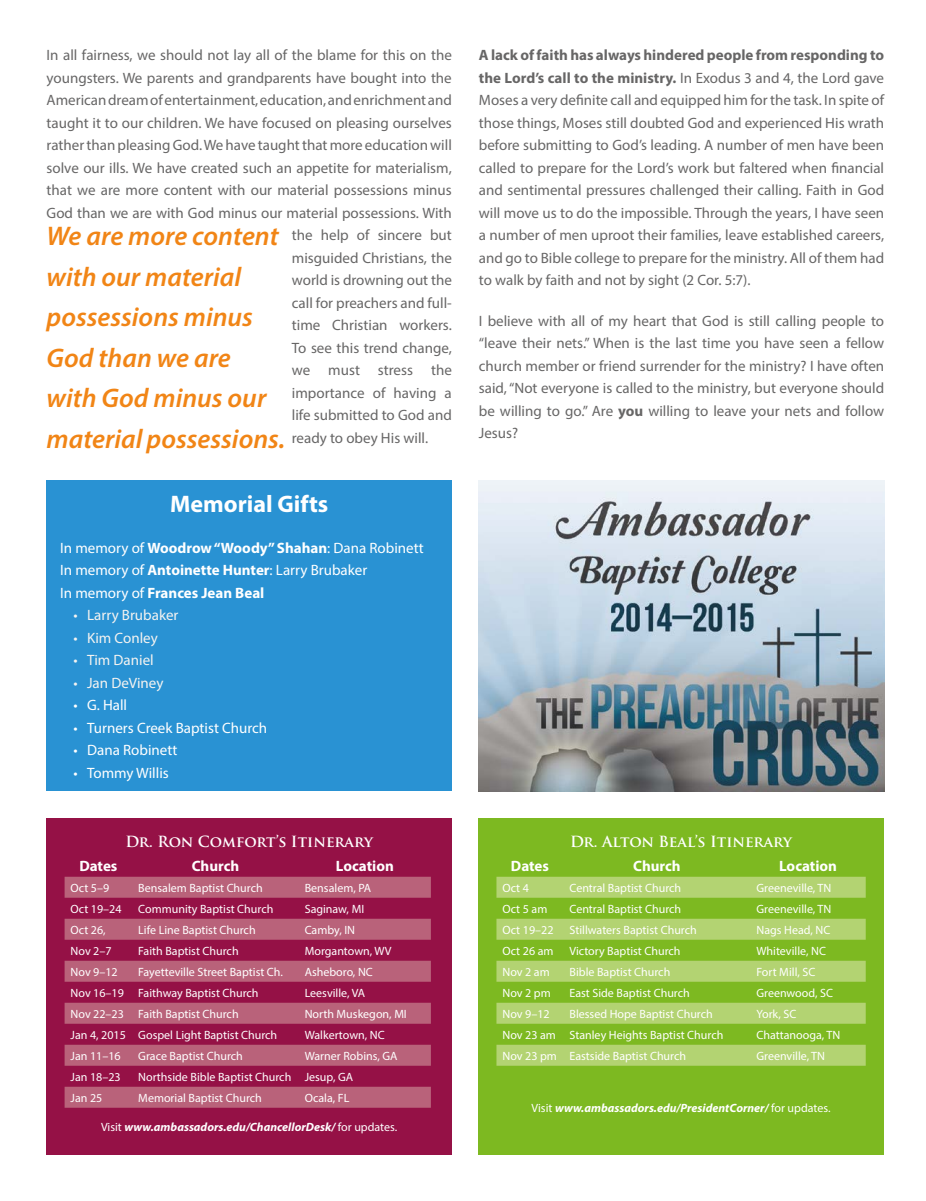
<style>
.page{position:relative;width:926px;height:1201px;background:#fff}
.page>*{position:absolute;margin:0;border:0;box-sizing:border-box;transform-origin:0 0}
.t1{font:italic 600 27px/40.5px "Myriad Pro";color:#f18516}
.t2{font:700 24px "Myriad Pro";color:#fff}
.t3{font:15px/22.5px "Myriad Pro";color:#676666;text-align:justify}
.t4{font:15px/22.5px "Myriad Pro";color:#fff}
.t5{font:700 15px "Trajan Pro";color:#fff}
.t6{font:15px "Myriad Pro";color:#f4f3f1}
.t7{font:700 15px "Myriad Pro";color:#fff}
.t8{font:12px "Myriad Pro";color:#fff}
.t9{font:italic 700 12px "Myriad Pro";color:#fff}
.s1{font-weight:700}
.s2{font-weight:400;font-style:normal}
</style>
<div class="page">
<div style="left:478px;top:818px;width:405px;height:337px;background:#7db921"></div>
<svg style="left:496px;top:877px;width:369px;height:189px;fill:#b3d372"></svg>
<div style="left:47px;top:818px;width:405px;height:337px;background:#951146"></div>
<svg style="left:65px;top:877px;width:366px;height:231px;fill:#b9627a"></svg>
<div style="left:47px;top:481px;width:405px;height:310px;background:#2992d3"></div>
<img style="left:479px;top:481px;width:405px;height:310px">
<p class="t3" style="left:47px;top:44px;width:407px">In all fairness, we should not lay all of the blame for this on the</p>
<p class="t3" style="left:47px;top:66px;width:406px">youngsters. We parents and grandparents have bought into the</p>
<p class="t3" style="left:47px;top:89px;width:407px">American dream of entertainment, education, and enrichment and</p>
<p class="t3" style="left:47px;top:111px;width:406px">taught it to our children. We have focused on pleasing ourselves</p>
<p class="t3" style="left:47px;top:134px;width:407px">rather than pleasing God. We have taught that more education will</p>
<p class="t3" style="left:47px;top:156px;width:406px">solve our ills. We have created such an appetite for materialism,</p>
<p class="t3" style="left:47px;top:179px;width:406px">that we are more content with our material possessions minus</p>
<p class="t3" style="left:47px;top:201px;width:406px">God than we are with God minus our material possessions. With</p>
<p class="t3" style="left:292px;top:224px;width:161px">the help of sincere but</p>
<p class="t3" style="left:292px;top:246px;width:161px">misguided Christians, the</p>
<p class="t3" style="left:292px;top:269px;width:161px">world is drowning out the</p>
<p class="t3" style="left:292px;top:291px;width:161px">call for preachers and full-</p>
<p class="t3" style="left:292px;top:314px;width:161px">time Christian workers.</p>
<p class="t3" style="left:292px;top:336px;width:161px">To see this trend change,</p>
<p class="t3" style="left:292px;top:359px;width:161px">we must stress the</p>
<p class="t3" style="left:292px;top:381px;width:161px">importance of having a</p>
<p class="t3" style="left:292px;top:404px;width:161px">life submitted to God and</p>
<p class="t3" style="left:292px;top:426px;width:138px">ready to obey His will.</p>
<h1 class="t1" style="left:47px;top:215px;width:240px">We are more content with our material possessions minus<br>God than we are with God minus our material possessions.</h1>
<h2 class="t2" style="left:170px;top:488px;width:160px">Memorial Gifts</h2>
<p class="t4" style="left:60px;top:536px;width:365px">In memory of <span class="s1">Woodrow “Woody” Shahan</span>: Dana Robinett<br>In memory of <span class="s1">Antoinette Hunter</span>: Larry Brubaker<br>In memory of <span class="s1">Frances Jean Beal</span></p>
<p class="t6" style="left:74px;top:606px;width:106px">• Larry Brubaker</p>
<p class="t6" style="left:74px;top:628px;width:86px">• Kim Conley</p>
<p class="t6" style="left:74px;top:651px;width:82px">• Tim Daniel</p>
<p class="t6" style="left:74px;top:673px;width:91px">• Jan DeViney</p>
<p class="t4" style="left:74px;top:694px;width:55px">• G. Hall</p>
<p class="t4" style="left:74px;top:716px;width:195px">• Turners Creek Baptist Church</p>
<p class="t4" style="left:74px;top:739px;width:105px">• Dana Robinett</p>
<p class="t4" style="left:74px;top:761px;width:97px">• Tommy Willis</p>
<p class="t5" style="left:125px;top:833px;width:249px">Dr. Ron Comfort’s Itinerary</p>
<p class="t7" style="left:79px;top:856px;width:40px">Dates</p>
<p class="t7" style="left:192px;top:856px;width:49px">Church</p>
<p class="t7" style="left:336px;top:856px;width:59px">Location</p>
<p class="t8" style="left:71px;top:880px;width:40px">Oct 5–9</p>
<p class="t8" style="left:138px;top:880px;width:126px">Bensalem Baptist Church</p>
<p class="t8" style="left:305px;top:880px;width:68px">Bensalem, PA</p>
<p class="t8" style="left:71px;top:901px;width:52px">Oct 19–24</p>
<p class="t8" style="left:138px;top:901px;width:137px">Community Baptist Church</p>
<p class="t8" style="left:305px;top:901px;width:61px">Saginaw, MI</p>
<p class="t8" style="left:71px;top:922px;width:37px">Oct 26,</p>
<p class="t8" style="left:138px;top:922px;width:119px">Life Line Baptist Church</p>
<p class="t8" style="left:305px;top:922px;width:52px">Camby, IN</p>
<p class="t8" style="left:71px;top:943px;width:43px">Nov 2–7</p>
<p class="t8" style="left:138px;top:943px;width:102px">Faith Baptist Church</p>
<p class="t8" style="left:305px;top:943px;width:88px">Morgantown, WV</p>
<p class="t8" style="left:71px;top:964px;width:49px">Nov 9–12</p>
<p class="t8" style="left:138px;top:964px;width:146px">Fayetteville Street Baptist Ch.</p>
<p class="t8" style="left:305px;top:964px;width:70px">Asheboro, NC</p>
<p class="t8" style="left:71px;top:985px;width:189px">Nov 16–19 Faithway Baptist Church</p>
<p class="t8" style="left:305px;top:985px;width:62px">Leesville, VA</p>
<p class="t8" style="left:71px;top:1006px;width:169px">Nov 22–23 Faith Baptist Church</p>
<p class="t8" style="left:305px;top:1006px;width:104px">North Muskegon, MI</p>
<p class="t8" style="left:71px;top:1027px;width:208px">Jan 4, 2015 Gospel Light Baptist Church</p>
<p class="t8" style="left:305px;top:1027px;width:82px">Walkertown, NC</p>
<p class="t8" style="left:71px;top:1048px;width:52px">Jan 11–16</p>
<p class="t8" style="left:138px;top:1048px;width:106px">Grace Baptist Church</p>
<p class="t8" style="left:305px;top:1048px;width:94px">Warner Robins, GA</p>
<p class="t8" style="left:71px;top:1069px;width:52px">Jan 18–23</p>
<p class="t8" style="left:138px;top:1069px;width:216px">Northside Bible Baptist Church Jesup, GA</p>
<p class="t8" style="left:71px;top:1090px;width:33px">Jan 25</p>
<p class="t8" style="left:138px;top:1090px;width:125px">Memorial Baptist Church</p>
<p class="t8" style="left:305px;top:1090px;width:46px">Ocala, FL</p>
<p class="t9" style="left:101px;top:1119px;width:298px"><span class="s2">Visit</span> www.ambassadors.edu/ChancellorDesk/ <span class="s2">for updates.</span></p>
<p class="t3" style="left:479px;top:44px;width:407px"><span class="s1">A lack of faith has always hindered people from responding to the Lord’s call to the ministry.</span> In Exodus 3 and 4, the Lord gave Moses a very definite call and equipped him for the task. In spite of those things, Moses still doubted God and experienced His wrath before submitting to God’s leading. A number of men have been called to prepare for the Lord’s work but faltered when financial and sentimental pressures challenged their calling. Faith in God will move us to do the impossible. Through the years, I have seen a number of men uproot their families, leave established careers, and go to Bible college to prepare for the ministry. All of them had to walk by faith and not by sight (2 Cor. 5:7).</p>
<p class="t3" style="left:479px;top:309px;width:407px">I believe with all of my heart that God is still calling people to “leave their nets.” When is the last time you have seen a fellow church member or friend surrender for the ministry? I have often said, “Not everyone is called to the ministry, but everyone should be willing to go.” Are <span class="s1">you</span> willing to leave your nets and follow Jesus?</p>
<p class="t5" style="left:570px;top:833px;width:223px">Dr. Alton Beal’s Itinerary</p>
<p class="t7" style="left:511px;top:856px;width:40px">Dates</p>
<p class="t7" style="left:633px;top:856px;width:49px">Church</p>
<p class="t7" style="left:779px;top:856px;width:59px">Location</p>
<p class="t8" style="left:502px;top:880px;width:28px">Oct 4</p>
<p class="t8" style="left:569px;top:880px;width:113px">Central Baptist Church</p>
<p class="t8" style="left:756px;top:880px;width:76px">Greeneville, TN</p>
<p class="t8" style="left:502px;top:901px;width:46px">Oct 5 am</p>
<p class="t8" style="left:569px;top:901px;width:113px">Central Baptist Church</p>
<p class="t8" style="left:756px;top:901px;width:76px">Greeneville, TN</p>
<p class="t8" style="left:502px;top:922px;width:52px">Oct 19–22</p>
<p class="t8" style="left:569px;top:922px;width:129px">Stillwaters Baptist Church</p>
<p class="t8" style="left:756px;top:922px;width:75px">Nags Head, NC</p>
<p class="t8" style="left:502px;top:943px;width:53px">Oct 26 am</p>
<p class="t8" style="left:569px;top:943px;width:112px">Victory Baptist Church</p>
<p class="t8" style="left:756px;top:943px;width:71px">Whiteville, NC</p>
<p class="t8" style="left:502px;top:964px;width:49px">Nov 2 am</p>
<p class="t8" style="left:569px;top:964px;width:102px">Bible Baptist Church</p>
<p class="t8" style="left:756px;top:964px;width:60px">Fort Mill, SC</p>
<p class="t8" style="left:502px;top:985px;width:50px">Nov 2 pm</p>
<p class="t8" style="left:569px;top:985px;width:122px">East Side Baptist Church</p>
<p class="t8" style="left:756px;top:985px;width:78px">Greenwood, SC</p>
<p class="t8" style="left:502px;top:1006px;width:49px">Nov 9–12</p>
<p class="t8" style="left:569px;top:1006px;width:145px">Blessed Hope Baptist Church</p>
<p class="t8" style="left:756px;top:1006px;width:41px">York, SC</p>
<p class="t8" style="left:502px;top:1027px;width:222px">Nov 23 am Stanley Heights Baptist Church</p>
<p class="t8" style="left:756px;top:1027px;width:85px">Chattanooga, TN</p>
<p class="t8" style="left:502px;top:1048px;width:185px">Nov 23 pm Eastside Baptist Church</p>
<p class="t8" style="left:756px;top:1048px;width:70px">Greenville, TN</p>
<p class="t9" style="left:531px;top:1100px;width:300px"><span class="s2">Visit</span> www.ambassadors.edu/PresidentCorner/ <span class="s2">for updates.</span></p>
</div>
